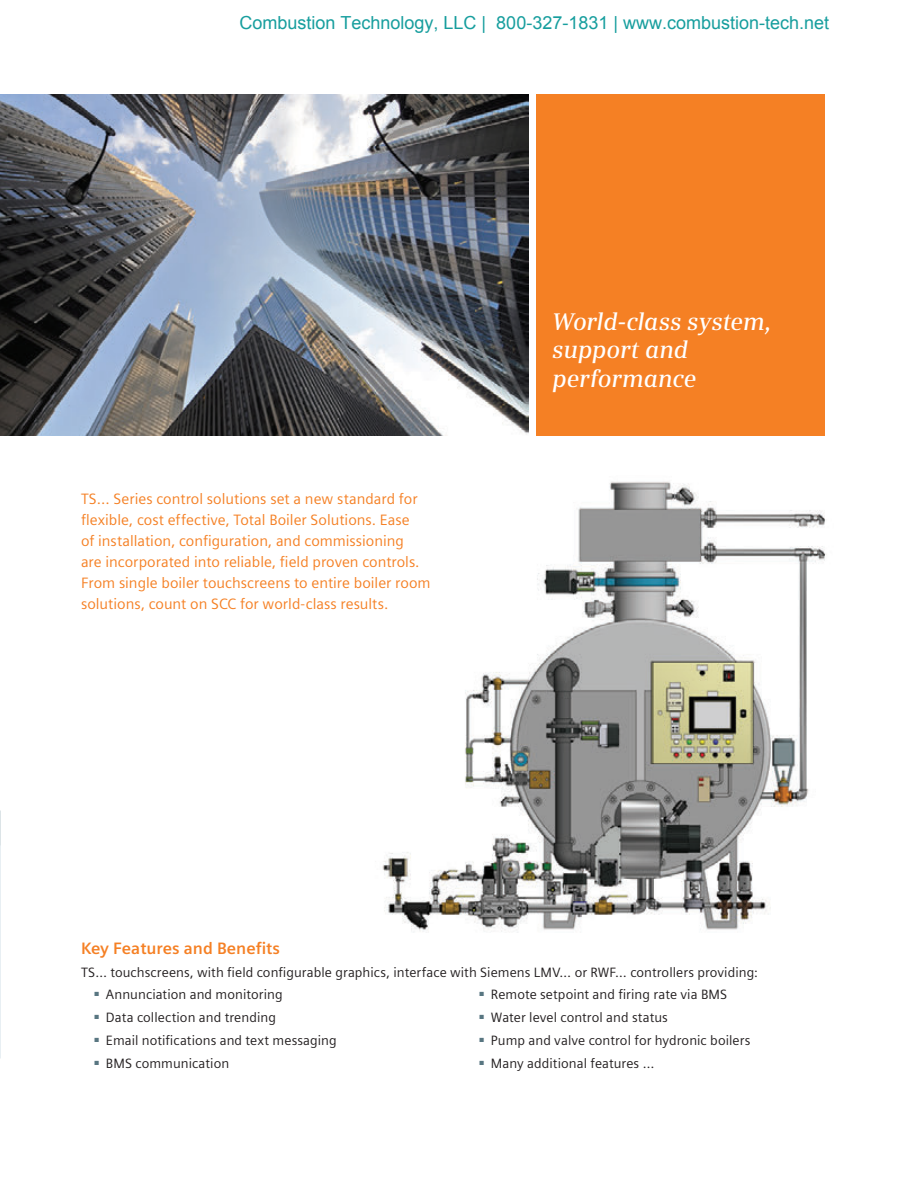
<style>
.page{position:relative;width:905px;height:1188px;background:#fff}
.page>*{position:absolute;margin:0;border:0;box-sizing:border-box;transform-origin:0 0}
.t1{font:italic 600 24px/28.8px "Siemens Serif";letter-spacing:-.01em;color:#fff}
.t2{font:18px "Arial";color:#179e9e}
.t3{font:700 16.5px "Siemens Sans";color:#f58024}
.t4{font:15px/21px "Siemens Sans";color:#f58024}
.t5{font:13.5px "Siemens Sans";letter-spacing:.005em;color:#231f20}
</style>
<div class="page">
<img style="left:0;top:106px;width:1px;height:739px">
<img style="left:382px;top:481px;width:444px;height:452px">
<div style="left:536px;top:94px;width:289px;height:342px;background:#f58024"></div>
<img style="left:0;top:94px;width:529px;height:342px">
<h2 class="t2" style="left:239px;top:11px;width:591px">Combustion Technology, LLC | 800-327-1831 | www.combustion-tech.net</h2>
<p class="t4" style="left:81px;top:488px;width:351px">TS… Series control solutions set a new standard for flexible, cost effective, Total Boiler Solutions. Ease<br>of installation, configuration, and commissioning<br>are incorporated into reliable, field proven controls.<br>From single boiler touchscreens to entire boiler room solutions, count on SCC for world-class results.</p>
<h1 class="t1" style="left:552px;top:307px;width:221px">World-class system, support and performance</h1>
<p class="t3" style="left:81px;top:939px;width:200px">Key Features and Benefits</p>
<p class="t5" style="left:81px;top:964px;width:678px">TS… touchscreens, with field configurable graphics, interface with Siemens LMV… or RWF… controllers providing:</p>
<p class="t5" style="left:94px;top:987px;width:190px"><sup>■</sup> Annunciation and monitoring</p>
<p class="t5" style="left:94px;top:1010px;width:183px"><sup>■</sup> Data collection and trending</p>
<p class="t5" style="left:94px;top:1033px;width:244px"><sup>■</sup> Email notifications and text messaging</p>
<p class="t5" style="left:94px;top:1056px;width:136px"><sup>■</sup> BMS communication</p>
<p class="t5" style="left:479px;top:987px;width:249px"><sup>■</sup> Remote setpoint and firing rate via BMS</p>
<p class="t5" style="left:479px;top:1010px;width:190px"><sup>■</sup> Water level control and status</p>
<p class="t5" style="left:479px;top:1033px;width:272px"><sup>■</sup> Pump and valve control for hydronic boilers</p>
<p class="t5" style="left:479px;top:1056px;width:176px"><sup>■</sup> Many additional features …</p>
</div>
